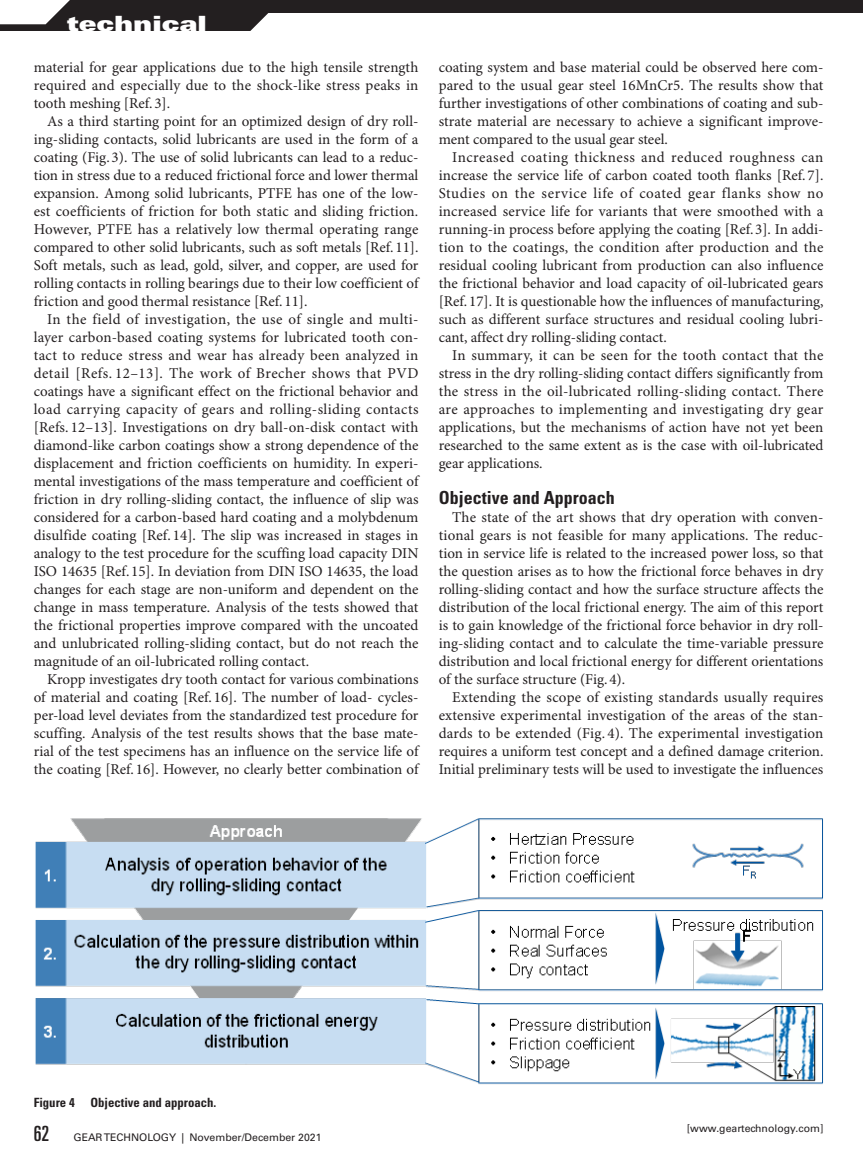
<style>
.page{position:relative;width:864px;height:1161px;background:#fff}
.page>*{position:absolute;margin:0;border:0;box-sizing:border-box;transform-origin:0 0}
.t1{font:21px "Univers LT Std X Black Ex";color:#fff}
.Body_Text_-_Para_Hea{font:700 condensed 18px "Univers LT Std";color:#231f20}
.Body_Text{font:15px/18px "Minion Pro";color:#231f20;text-align:justify}
.Figure_Table_Caption{font:700 condensed 12.75px "Univers LT Std";color:#231f20}
.t2{font:10.5px "Univers LT Std";color:#231f20}
.s1{font-stretch:ultra-condensed;font-size:21px}
</style>
<div class="page">
<img style="left:35px;top:818px;width:788px;height:267px">
<div style="left:0;top:0;width:301px;height:31px;background:#231f20"></div>
<svg style="left:250px;top:14px;width:51px;height:17px"></svg>
<div style="left:264px;top:0;width:599px;height:14px;background:#231f20"></div>
<svg style="left:0;top:0;width:70px;height:24px"></svg>
<h1 class="t1" style="left:67px;top:11px;width:141px">technical</h1>
<p class="Body_Text" style="left:34px;top:59px;width:386px">material for gear applications due to the high tensile strength required and especially due to the shock-like stress peaks in tooth meshing [Ref. 3].</p>
<p class="Body_Text" style="left:34px;top:113px;width:386px;text-indent:14px">As a third starting point for an optimized design of dry roll&shy;ing-sliding contacts, solid lubricants are used in the form of a coating (Fig. 3). The use of solid lubricants can lead to a reduc&shy;tion in stress due to a reduced frictional force and lower thermal expansion. Among solid lubricants, PTFE has one of the low&shy;est coefficients of friction for both static and sliding friction.<br>However, PTFE has a relatively low thermal operating range compared to other solid lubricants, such as soft metals [Ref. 11].<br>Soft metals, such as lead, gold, silver, and copper, are used for rolling contacts in rolling bearings due to their low coefficient of friction and good thermal resistance [Ref. 11].</p>
<p class="Body_Text" style="left:34px;top:311px;width:386px;text-indent:14px">In the field of investigation, the use of single and multi&shy;layer carbon-based coating systems for lubricated tooth con&shy;tact to reduce stress and wear has already been analyzed in detail [Refs. 12–13]. The work of Brecher shows that PVD coatings have a significant effect on the frictional behavior and load carrying capacity of gears and rolling-sliding contacts [Refs. 12–13]. Investigations on dry ball-on-disk contact with diamond-like carbon coatings show a strong dependence of the displacement and friction coefficients on humidity. In experi&shy;mental investigations of the mass temperature and coefficient of friction in dry rolling-sliding contact, the influence of slip was considered for a carbon-based hard coating and a molybdenum disulfide coating [Ref. 14]. The slip was increased in stages in analogy to the test procedure for the scuffing load capacity DIN ISO 14635 [Ref. 15]. In deviation from DIN ISO 14635, the load changes for each stage are non-uniform and dependent on the change in mass temperature. Analysis of the tests showed that the frictional properties improve compared with the uncoated and unlubricated rolling-sliding contact, but do not reach the magnitude of an oil-lubricated rolling contact.</p>
<p class="Body_Text" style="left:34px;top:671px;width:386px;text-indent:14px">Kropp investigates dry tooth contact for various combinations of material and coating [Ref. 16]. The number of load- cycles&shy;per-load level deviates from the standardized test procedure for scuffing. Analysis of the test results shows that the base mate&shy;rial of the test specimens has an influence on the service life of the coating [Ref. 16]. However, no clearly better combination of</p>
<p class="Body_Text" style="left:439px;top:59px;width:386px">coating system and base material could be observed here com&shy;pared to the usual gear steel 16MnCr5. The results show that further investigations of other combinations of coating and sub&shy;strate material are necessary to achieve a significant improve&shy;ment compared to the usual gear steel.</p>
<p class="Body_Text" style="left:439px;top:149px;width:386px;text-indent:14px">Increased coating thickness and reduced roughness can increase the service life of carbon coated tooth flanks [Ref. 7].<br>Studies on the service life of coated gear flanks show no increased service life for variants that were smoothed with a running-in process before applying the coating [Ref. 3]. In addi&shy;tion to the coatings, the condition after production and the residual cooling lubricant from production can also influence the frictional behavior and load capacity of oil-lubricated gears [Ref. 17]. It is questionable how the influences of manufacturing, such as different surface structures and residual cooling lubri&shy;cant, affect dry rolling-sliding contact.</p>
<p class="Body_Text" style="left:439px;top:347px;width:386px;text-indent:14px">In summary, it can be seen for the tooth contact that the stress in the dry rolling-sliding contact differs significantly from the stress in the oil-lubricated rolling-sliding contact. There are approaches to implementing and investigating dry gear applications, but the mechanisms of action have not yet been researched to the same extent as is the case with oil-lubricated gear applications.</p>
<p class="Body_Text_-_Para_Hea" style="left:439px;top:487px;width:177px">Objective and Approach</p>
<p class="Body_Text" style="left:439px;top:509px;width:386px;text-indent:14px">The state of the art shows that dry operation with conven&shy;tional gears is not feasible for many applications. The reduc&shy;tion in service life is related to the increased power loss, so that the question arises as to how the frictional force behaves in dry rolling-sliding contact and how the surface structure affects the distribution of the local frictional energy. The aim of this report is to gain knowledge of the frictional force behavior in dry roll&shy;ing-sliding contact and to calculate the time-variable pressure distribution and local frictional energy for different orientations of the surface structure (Fig. 4).</p>
<p class="Body_Text" style="left:439px;top:689px;width:386px;text-indent:14px">Extending the scope of existing standards usually requires extensive experimental investigation of the areas of the stan&shy;dards to be extended (Fig. 4). The experimental investigation requires a uniform test concept and a defined damage criterion.<br>Initial preliminary tests will be used to investigate the influences</p>
<p class="Figure_Table_Caption" style="left:34px;top:1095px;width:184px">Figure 4 Objective and approach.</p>
<p class="t2" style="left:34px;top:1131px;width:289px"><span class="s1">62</span> GEAR TECHNOLOGY | November/December 2021</p>
<p class="t2" style="left:687px;top:1122px;width:138px">[www.geartechnology.com]</p>
</div>
